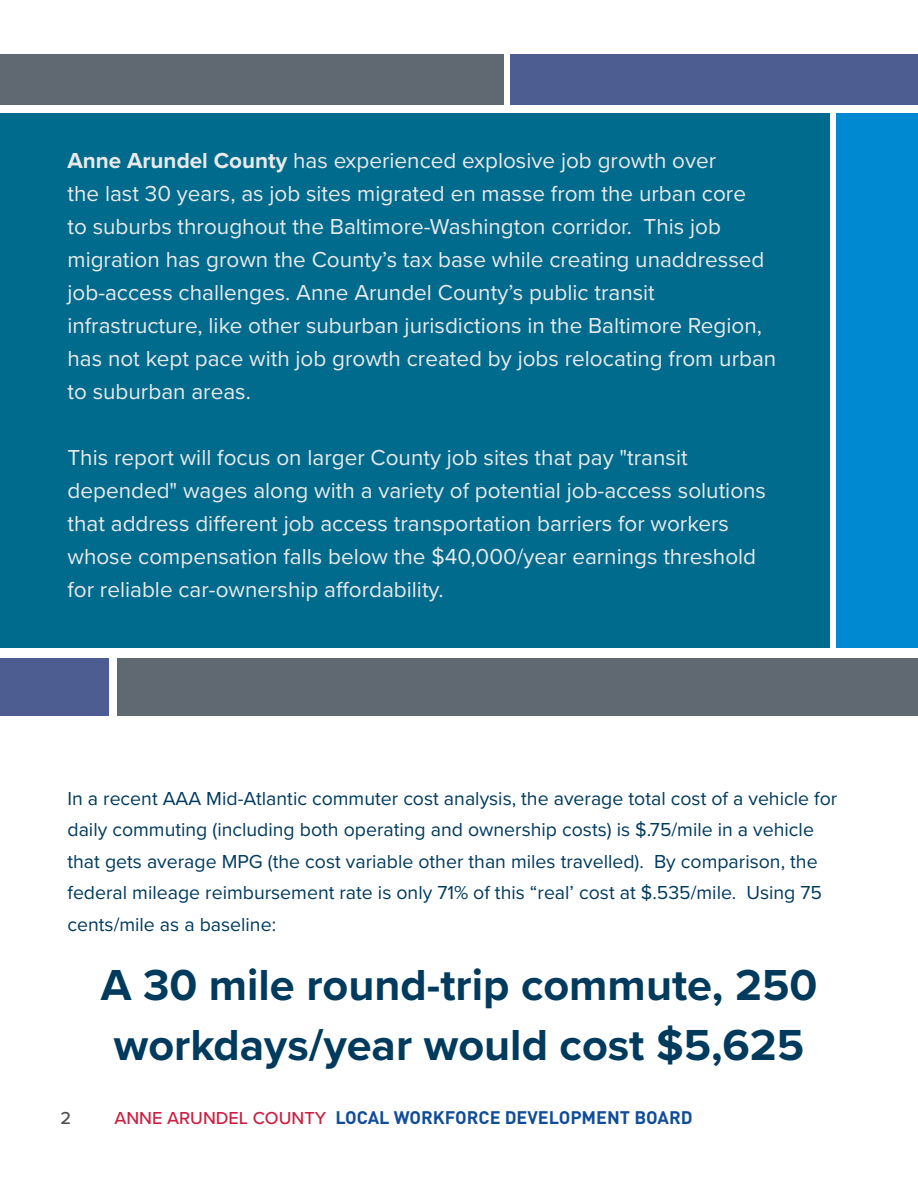
<style>
.page{position:relative;width:918px;height:1188px;background:#fff}
.page>*{position:absolute;margin:0;border:0;box-sizing:border-box;transform-origin:0 0}
.t1{font:700 45px/60px "Proxima Nova";color:#003a5d}
.t2{font:22.5px/33px "Proxima Nova";color:#e9e9ea}
.t3{font:19.5px/31.5px "Proxima Nova";color:#003a5d}
.t4{font:700 18px "DIN Pro";color:#114d97}
.t5{font:500 18px "Proxima Nova";color:#4c4d4d}
.s1{font-weight:700}
.s2{font-family:"Proxima Nova";font-weight:500;color:#ca1f40}
</style>
<div class="page">
<div style="left:0;top:54px;width:504px;height:51px;background:#606971"></div>
<div style="left:510px;top:54px;width:408px;height:51px;background:#4d5d91"></div>
<div style="left:837px;top:113px;width:81px;height:535px;background:#0088d1"></div>
<div style="left:0;top:659px;width:109px;height:57px;background:#4d5d91"></div>
<div style="left:0;top:113px;width:830px;height:535px;background:#006b8c"></div>
<div style="left:118px;top:659px;width:800px;height:57px;background:#606971"></div>
<p class="t2" style="left:68px;top:143px;width:710px"><span class="s1">Anne Arundel County</span> has experienced explosive job growth over<br>the last 30 years, as job sites migrated en masse from the urban core<br>to suburbs throughout the Baltimore-Washington corridor. This job migration has grown the County’s tax base while creating unaddressed job-access challenges. Anne Arundel County’s public transit infrastructure, like other suburban jurisdictions in the Baltimore Region, has not kept pace with job growth created by jobs relocating from urban to suburban areas.</p>
<p class="t2" style="left:68px;top:440px;width:700px">This report will focus on larger County job sites that pay "transit depended" wages along with a variety of potential job-access solutions that address different job access transportation barriers for workers whose compensation falls below the $40,000/year earnings threshold for reliable car-ownership affordability.</p>
<p class="t3" style="left:68px;top:782px;width:771px">In a recent AAA Mid-Atlantic commuter cost analysis, the average total cost of a vehicle for daily commuting (including both operating and ownership costs) is $.75/mile in a vehicle that gets average MPG (the cost variable other than miles travelled). By comparison, the federal mileage reimbursement rate is only 71% of this “real’ cost at $.535/mile. Using 75 cents/mile as a baseline:</p>
<h1 class="t1" style="left:101px;top:954px;width:718px">A 30 mile round-trip commute, 250 workdays/year would cost $5,625</h1>
<p class="t5" style="left:60px;top:1104px;width:12px">2</p>
<p class="t4" style="left:114px;top:1105px;width:580px"><span class="s2">ANNE ARUNDEL COUNTY</span> LOCAL WORKFORCE DEVELOPMENT BOARD</p>
</div>
